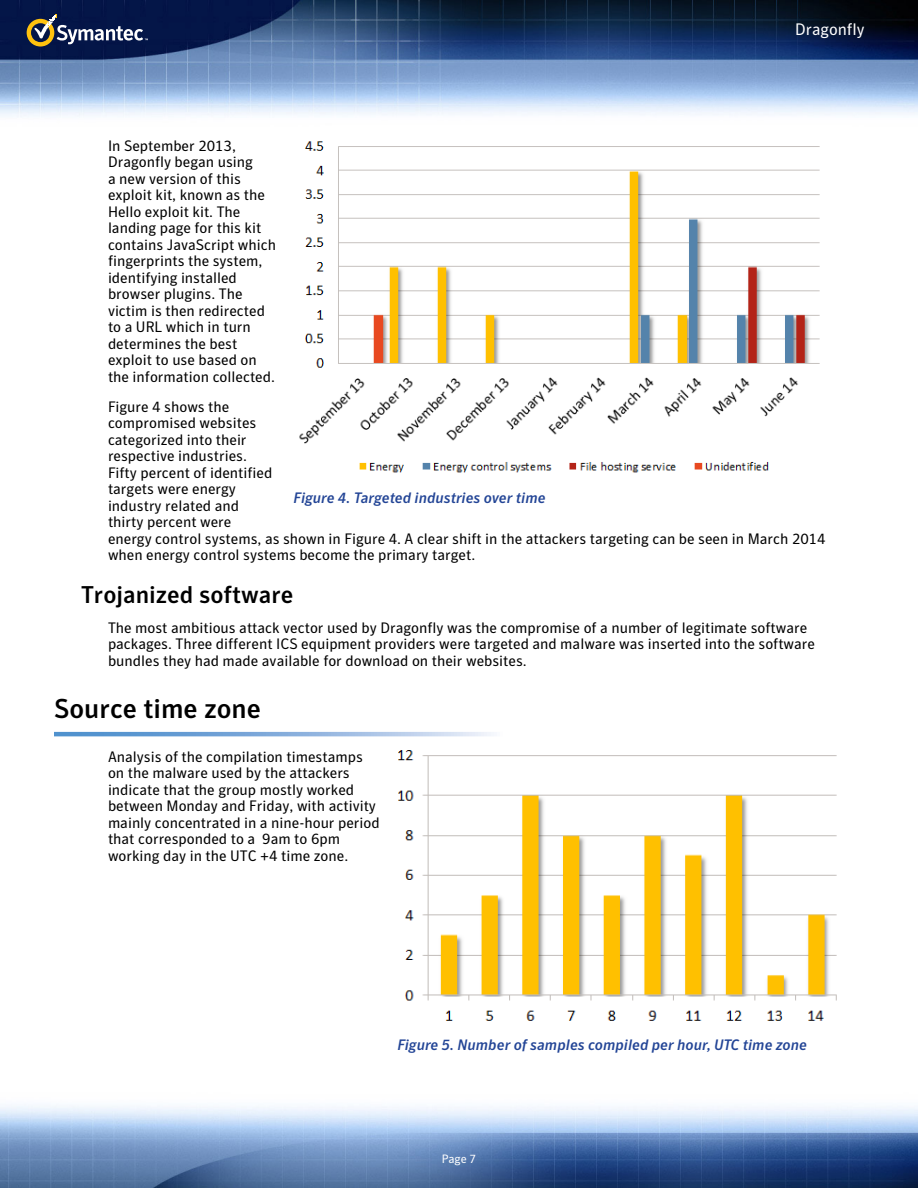
<style>
.page{position:relative;width:918px;height:1188px;background:#fff}
.page>*{position:absolute;margin:0;border:0;box-sizing:border-box;transform-origin:0 0}
.t1{font:500 27px "Symantec Sans";color:#000}
.t2{font:500 24px "Symantec Sans";color:#000}
.t3{font:16.5px "Symantec Sans";color:#fff}
.t4{font:15px/16.5px "Symantec Sans";color:#000}
.t5{font:italic 500 15px "Symantec Sans";letter-spacing:.005em;color:#234596}
.t6{font:12px "Symantec Sans";color:#fff}
</style>
<div class="page">
<img style="left:0;top:0;width:918px;height:1188px">
<svg style="left:27px;top:15px;width:121px;height:32px;background:#434b62"></svg>
<svg style="left:54px;top:732px;width:783px;height:4px"></svg>
<img style="left:394px;top:748px;width:452px;height:285px">
<img style="left:290px;top:132px;width:542px;height:343px">
<p class="t3" style="left:795px;top:19px;width:71px">Dragonfly</p>
<p class="t4" style="left:108px;top:137px;width:170px">In September 2013,<br>Dragonfly began using<br>a new version of this exploit kit, known as the<br>Hello exploit kit. The landing page for this kit contains JavaScript which fingerprints the system, identifying installed browser plugins. The victim is then redirected to a URL which in turn determines the best exploit to use based on the information collected.</p>
<p class="t4" style="left:108px;top:398px;width:719px">Figure 4 shows the<br>compromised websites<br>categorized into their<br>respective industries.<br>Fifty percent of identified<br>targets were energy<br>industry related and<br>thirty percent were<br>energy control systems, as shown in Figure 4. A clear shift in the attackers targeting can be seen in March 2014 when energy control systems become the primary target.</p>
<h2 class="t2" style="left:81px;top:580px;width:214px">Trojanized software</h2>
<p class="t4" style="left:108px;top:619px;width:709px">The most ambitious attack vector used by Dragonfly was the compromise of a number of legitimate software packages. Three different ICS equipment providers were targeted and malware was inserted into the software bundles they had made available for download on their websites.</p>
<h1 class="t1" style="left:54px;top:693px;width:208px">Source time zone</h1>
<p class="t4" style="left:108px;top:748px;width:273px">Analysis of the compilation timestamps on the malware used by the attackers indicate that the group mostly worked between Monday and Friday, with activity mainly concentrated in a nine-hour period that corresponded to a 9am to 6pm working day in the UTC +4 time zone.</p>
<p class="t5" style="left:294px;top:489px;width:253px">Figure 4. Targeted industries over time</p>
<p class="t5" style="left:397px;top:1036px;width:411px">Figure 5. Number of samples compiled per hour, UTC time zone</p>
<p class="t6" style="left:442px;top:1152px;width:36px">Page 7</p>
</div>
